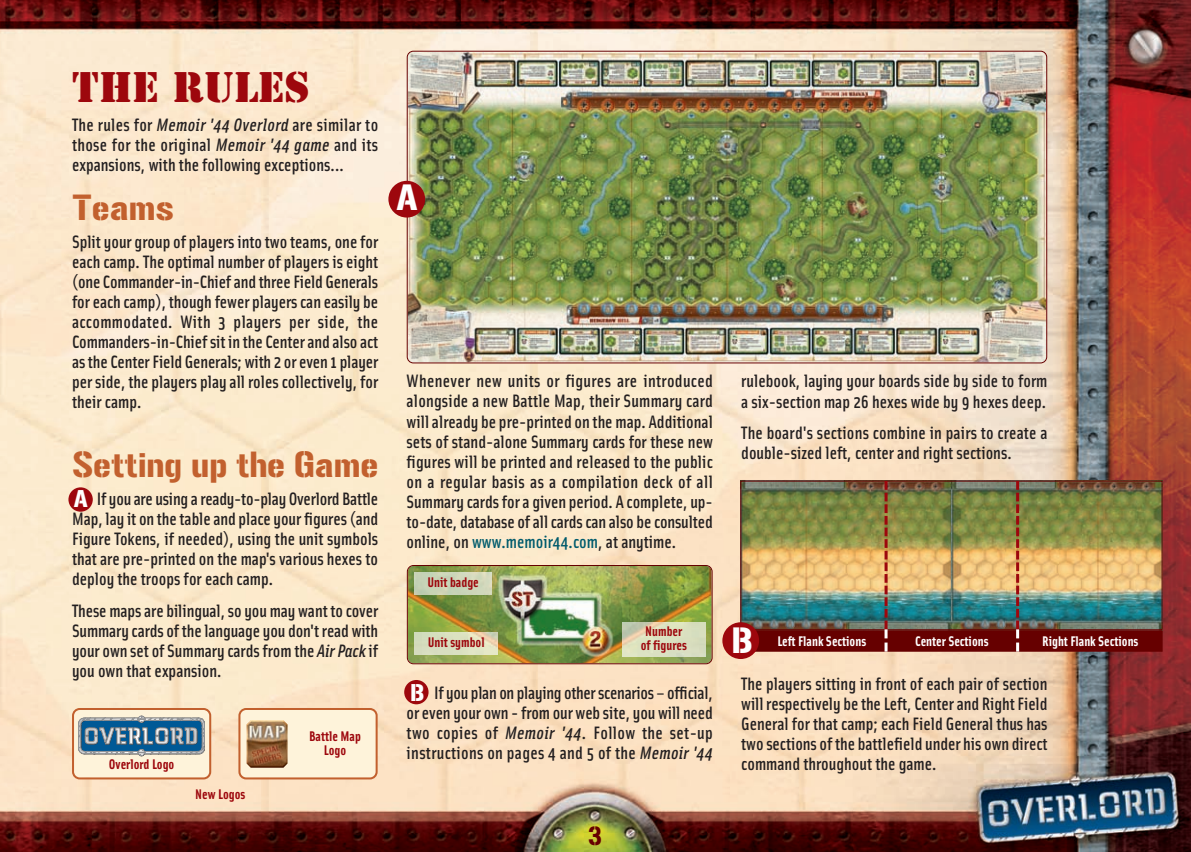
<style>
.page{position:relative;width:1191px;height:852px;background:#fff}
.page>*{position:absolute;margin:0;border:0;box-sizing:border-box;transform-origin:0 0}
.t1{font:40px "Stencil";color:#9d070d}
.t2{font:36.2px "Gunplay";color:#fff}
.t3{font:36px "Gunplay";color:#c2602e}
.t4{font:26px "Gunplay";color:#600}
.t5{font:24px "Gunplay";color:#fff}
.t6{font:500 18px/20px "Solex";color:#231f20;text-align:justify}
.t7{font:700 14px/14px "Solex";color:#9d070d;text-align:center}
.t8{font:700 14px "Solex";color:#fff}
.s1{font-style:italic}
.s2{color:#005b6c}
</style>
<div class="page">
<img style="left:0;top:0;width:1191px;height:851px">
<svg style="left:72px;top:707px;width:139px;height:72px;background:#a8b0b0"></svg>
<svg style="left:238px;top:707px;width:140px;height:72px;background:#f7e3c8"></svg>
<img style="left:246px;top:720px;width:41px;height:47px">
<img style="left:408px;top:52px;width:638px;height:310px;border-radius:6px">
<div style="left:407px;top:51px;width:640px;height:312px;border:2px solid #600;border-radius:7px"></div>
<img style="left:408px;top:566px;width:303px;height:97px;border-radius:6px">
<div style="left:407px;top:565px;width:305px;height:99px;border:2px solid #600;border-radius:7px"></div>
<div style="left:68px;top:487px;width:25px;height:24px;background:#9d070d;border-radius:50%"></div>
<div style="left:404px;top:679px;width:24px;height:25px;background:#9d070d;border-radius:50%"></div>
<div style="left:388px;top:181px;width:37px;height:36px;background:#9d070d;border-radius:50%"></div>
<img style="left:415px;top:572px;width:76px;height:22px">
<img style="left:415px;top:632px;width:82px;height:22px">
<img style="left:622px;top:622px;width:83px;height:34px">
<img style="left:742px;top:482px;width:209px;height:146px">
<img style="left:951px;top:482px;width:209px;height:146px">
<div style="left:740px;top:480px;width:422px;height:150px;border:1px solid #600"></div>
<div style="left:741px;top:631px;width:420px;height:19px;background:#600"></div>
<div style="left:740px;top:630px;width:422px;height:21px;border:1px solid #600"></div>
<svg style="left:884px;top:481px;width:3px;height:170px"></svg>
<svg style="left:1016px;top:481px;width:3px;height:170px"></svg>
<div style="left:722px;top:622px;width:37px;height:37px;background:#9d070d;border-radius:50%"></div>
<h1 class="t1" style="left:72px;top:65px;width:239px">THE RULES</h1>
<p class="t6" style="left:72px;top:116px;width:308px">The rules for <span class="s1">Memoir '44 Overlord</span> are similar to those for the original <span class="s1">Memoir '44 game</span> and its expansions, with the following exceptions...</p>
<h3 class="t3" style="left:72px;top:194px;width:104px">Teams</h3>
<p class="t6" style="left:72px;top:233px;width:308px">Split your group of players into two teams, one for each camp. The optimal number of players is eight (one Commander-in-Chief and three Field Generals for each camp), though fewer players can easily be accommodated. With 3 players per side, the Commanders-in-Chief sit in the Center and also act as the Center Field Generals; with 2 or even 1 player per side, the players play all roles collectively, for their camp.</p>
<h3 class="t3" style="left:72px;top:451px;width:308px">Setting up the Game</h3>
<p class="t6" style="left:72px;top:490px;width:308px;text-indent:25px">If you are using a ready-to-play Overlord Battle Map, lay it on the table and place your figures (and Figure Tokens, if needed), using the unit symbols that are pre-printed on the map's various hexes to deploy the troops for each camp.</p>
<p class="t6" style="left:72px;top:602px;width:308px">These maps are bilingual, so you may want to cover Summary cards of the language you don't read with your own set of Summary cards from the <span class="s1">Air Pack</span>if you own that expansion.</p>
<h2 class="t2" style="left:396px;top:185px;width:23px">A</h2>
<p class="t6" style="left:406px;top:373px;width:308px">Whenever new units or figures are introduced alongside a new Battle Map, their Summary card will already be pre-printed on the map. Additional sets of stand-alone Summary cards for these new figures will be printed and released to the public on a regular basis as a compilation deck of all Summary cards for a given period. A complete, up&shy;to-date, database of all cards can also be consulted online, on <span class="s2">www.memoir44.com</span>, at anytime.</p>
<p class="t6" style="left:741px;top:373px;width:308px">rulebook, laying your boards side by side to form a six-section map 26 hexes wide by 9 hexes deep.</p>
<p class="t6" style="left:741px;top:424px;width:308px">The board's sections combine in pairs to create a double-sized left, center and right sections.</p>
<h3 class="t5" style="left:74px;top:490px;width:15px">A</h3>
<p class="t7" style="left:427px;top:577px;width:53px">Unit badge</p>
<p class="t7" style="left:428px;top:637px;width:58px">Unit symbol</p>
<p class="t7" style="left:641px;top:625px;width:48px">Number of figures</p>
<h2 class="t2" style="left:731px;top:627px;width:23px">B</h2>
<p class="t8" style="left:777px;top:636px;width:90px">Left Flank Sections</p>
<p class="t8" style="left:915px;top:636px;width:75px">Center Sections</p>
<p class="t8" style="left:1042px;top:636px;width:98px">Right Flank Sections</p>
<p class="t6" style="left:741px;top:675px;width:308px">The players sitting in front of each pair of section will respectively be the Left, Center and Right Field General for that camp; each Field General thus has two sections of the battlefield under his own direct</p>
<h3 class="t5" style="left:410px;top:683px;width:15px">B</h3>
<p class="t6" style="left:407px;top:684px;width:308px;text-indent:28px">If you plan on playing other scenarios – official, or even your own - from our web site, you will need two copies of <span class="s1">Memoir '44</span>. Follow the set-up instructions on pages 4 and 5 of the <span class="s1">Memoir '44</span></p>
<p class="t7" style="left:309px;top:730px;width:53px">Battle Map<br>Logo</p>
<p class="t7" style="left:109px;top:758px;width:67px">Overlord Logo</p>
<p class="t6" style="left:741px;top:755px;width:197px">command throughout the game.</p>
<p class="t7" style="left:195px;top:787px;width:52px">New Logos</p>
<h3 class="t4" style="left:588px;top:826px;width:15px">3</h3>
</div>
